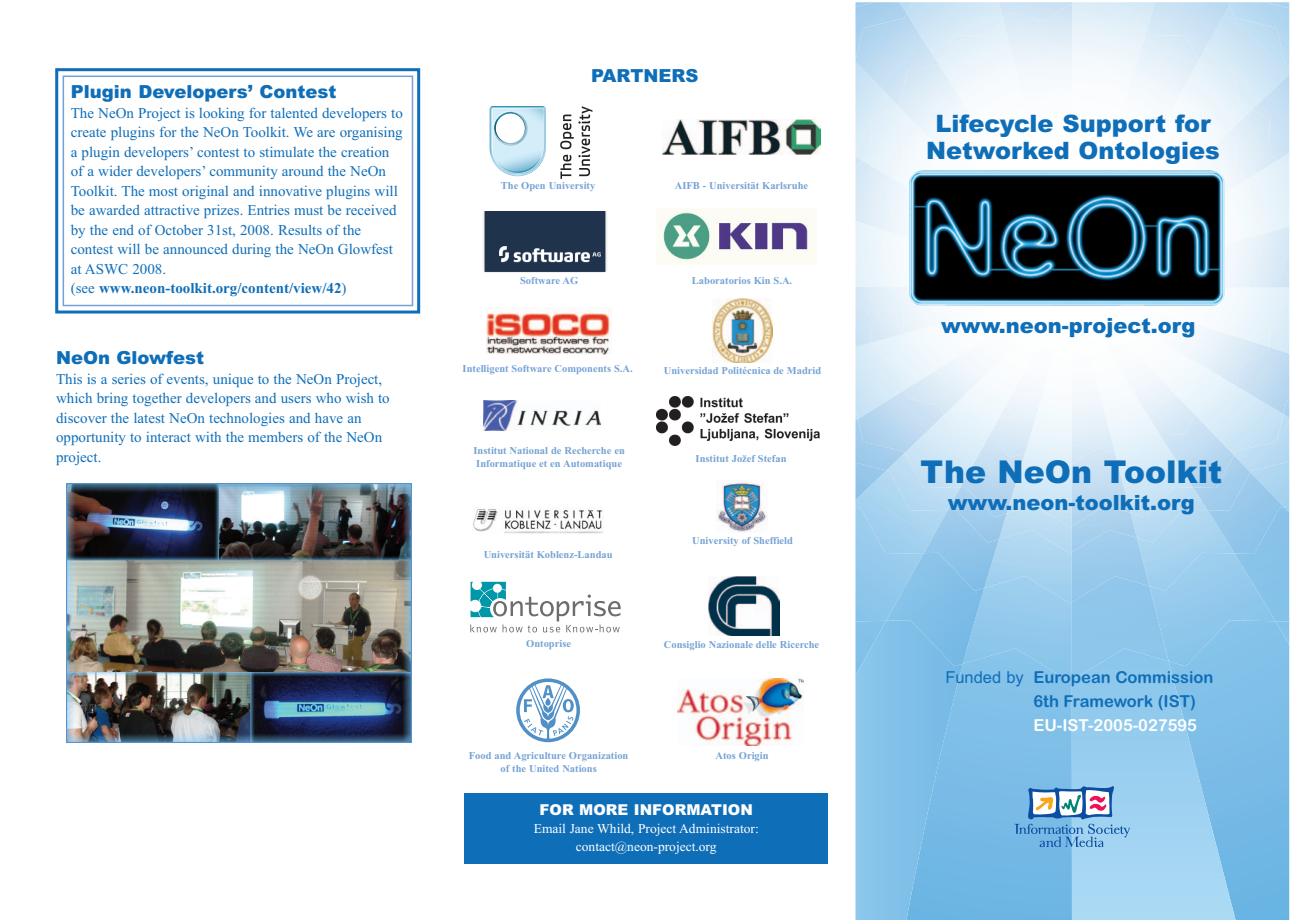
<style>
.page{position:relative;width:1290px;height:920px;background:#fff}
.page>*{position:absolute;margin:0;border:0;box-sizing:border-box;transform-origin:0 0}
.t1{font:900 31.5px "Arial";color:#0f6eb8}
.t2{font:900 24px/27px "Arial";color:#0f6eb8;text-align:center}
.t3{font:900 21px "Arial";color:#0f6eb8}
.t4{font:900 18px "Arial";color:#0f6eb8}
.t5{font:16.5px/24px "Arial Rounded MT Bold";color:#0f6eb8}
.t6{font:16.5px "Arial Rounded MT Bold";color:#fff}
.t7{font:15px/19.5px "Times New Roman";color:#0f6eb8}
.t8{font:900 15px "Arial";color:#fff}
.t9{font:13.5px/18px "Times New Roman";color:#fff;text-align:center}
.t10{font:700 10.5px/12.6px "Times New Roman";color:#75a2d5}
.t11{font:700 10.5px "Helvetica";color:#75a2d5}
.s1{font-weight:700}
.s2{font-family:"Arial"}
</style>
<div class="page">
<svg style="left:963px;top:622px;width:326px;height:297px"></svg>
<svg style="left:1275px;top:622px;width:14px;height:23px"></svg>
<svg style="left:855px;top:622px;width:108px;height:297px"></svg>
<img style="left:855px;top:555px;width:31px;height:67px">
<div style="left:1169px;top:603px;width:72px;height:64px;background:#8dc6eb"></div>
<img style="left:962px;top:603px;width:110px;height:78px">
<div style="left:1072px;top:603px;width:97px;height:45px;background:#8ec6eb"></div>
<img style="left:1235px;top:508px;width:54px;height:114px">
<img style="left:886px;top:555px;width:98px;height:109px">
<img style="left:855px;top:504px;width:69px;height:51px">
<img style="left:1284px;top:504px;width:5px;height:4px">
<img style="left:983px;top:511px;width:252px;height:92px">
<div style="left:1072px;top:543px;width:77px;height:59px;background:#96c8eb"></div>
<img style="left:1207px;top:504px;width:77px;height:50px">
<img style="left:924px;top:511px;width:75px;height:80px">
<img style="left:1284px;top:2px;width:5px;height:50px">
<img style="left:855px;top:470px;width:93px;height:34px">
<img style="left:1241px;top:451px;width:48px;height:53px">
<img style="left:1145px;top:527px;width:48px;height:16px">
<img style="left:906px;top:503px;width:42px;height:8px">
<img style="left:999px;top:527px;width:146px;height:26px">
<div style="left:1072px;top:527px;width:65px;height:25px;background:#a3ceed"></div>
<img style="left:1193px;top:455px;width:57px;height:56px">
<img style="left:855px;top:2px;width:51px;height:11px">
<img style="left:855px;top:108px;width:48px;height:362px">
<img style="left:948px;top:489px;width:59px;height:53px">
<img style="left:906px;top:2px;width:378px;height:52px">
<img style="left:1229px;top:54px;width:60px;height:38px">
<img style="left:1241px;top:414px;width:48px;height:37px">
<img style="left:903px;top:435px;width:48px;height:54px">
<img style="left:1234px;top:414px;width:7px;height:74px">
<img style="left:951px;top:435px;width:242px;height:92px">
<img style="left:1072px;top:465px;width:58px;height:61px">
<img style="left:1159px;top:416px;width:75px;height:72px">
<img style="left:1236px;top:390px;width:53px;height:24px">
<img style="left:1252px;top:74px;width:37px;height:86px">
<img style="left:1147px;top:2px;width:82px;height:54px">
<img style="left:998px;top:2px;width:74px;height:17px">
<img style="left:855px;top:13px;width:83px;height:92px">
<img style="left:855px;top:157px;width:7px;height:4px">
<img style="left:858px;top:435px;width:86px;height:18px">
<img style="left:960px;top:435px;width:65px;height:82px">
<img style="left:937px;top:19px;width:66px;height:45px">
<img style="left:1003px;top:4px;width:144px;height:40px">
<img style="left:862px;top:104px;width:35px;height:57px">
<img style="left:1199px;top:56px;width:51px;height:36px">
<img style="left:1024px;top:380px;width:159px;height:85px">
<img style="left:1072px;top:427px;width:43px;height:37px">
<img style="left:1139px;top:391px;width:57px;height:43px">
<img style="left:1207px;top:335px;width:63px;height:51px">
<img style="left:1262px;top:226px;width:27px;height:62px">
<img style="left:1262px;top:110px;width:15px;height:68px">
<img style="left:1136px;top:30px;width:63px;height:62px">
<img style="left:855px;top:229px;width:134px;height:206px">
<img style="left:897px;top:64px;width:47px;height:65px">
<img style="left:855px;top:161px;width:36px;height:68px">
<img style="left:855px;top:287px;width:22px;height:56px">
<img style="left:905px;top:406px;width:63px;height:9px">
<img style="left:989px;top:406px;width:47px;height:51px">
<img style="left:944px;top:44px;width:212px;height:49px">
<img style="left:891px;top:129px;width:29px;height:49px">
<img style="left:1172px;top:92px;width:90px;height:288px">
<img style="left:1049px;top:401px;width:107px;height:26px">
<img style="left:1172px;top:379px;width:7px;height:13px">
<img style="left:1072px;top:401px;width:33px;height:25px">
<img style="left:1073px;top:370px;width:99px;height:31px">
<img style="left:1074px;top:288px;width:156px;height:80px">
<img style="left:1224px;top:234px;width:38px;height:54px">
<img style="left:1181px;top:134px;width:68px;height:153px">
<img style="left:1072px;top:66px;width:109px;height:105px">
<img style="left:877px;top:229px;width:129px;height:177px">
<img style="left:1012px;top:42px;width:60px;height:129px">
<img style="left:920px;top:93px;width:151px;height:79px">
<img style="left:881px;top:178px;width:30px;height:110px">
<img style="left:886px;top:287px;width:49px;height:46px">
<img style="left:935px;top:305px;width:139px;height:86px">
<img style="left:1006px;top:305px;width:67px;height:116px">
<img style="left:909px;top:171px;width:315px;height:134px;border-radius:16px">
<div style="left:464px;top:793px;width:364px;height:71px;background:#0f6eb8"></div>
<svg style="left:560px;top:106px;width:32px;height:73px"></svg>
<svg style="left:490px;top:106px;width:56px;height:70px"></svg>
<div style="left:660px;top:119px;width:164px;height:38px;background:linear-gradient(to right,#fff,#fff)"></div>
<img style="left:662px;top:120px;width:159px;height:34px">
<img style="left:483px;top:212px;width:124px;height:61px">
<img style="left:713px;top:298px;width:60px;height:65px">
<img style="left:487px;top:307px;width:124px;height:48px">
<img style="left:656px;top:396px;width:163px;height:50px">
<img style="left:677px;top:678px;width:127px;height:68px">
<img style="left:708px;top:577px;width:71px;height:59px">
<svg style="left:516px;top:678px;width:64px;height:64px"></svg>
<img style="left:473px;top:509px;width:131px;height:25px">
<img style="left:484px;top:400px;width:116px;height:30px">
<img style="left:716px;top:481px;width:51px;height:51px">
<svg style="left:470px;top:582px;width:151px;height:50px"></svg>
<svg style="left:1014px;top:648px;width:222px;height:271px"></svg>
<img style="left:657px;top:208px;width:159px;height:56px">
<img style="left:66px;top:484px;width:346px;height:259px">
<div style="left:55px;top:68px;width:365px;height:246px;border:3px solid #0f6eb8"></div>
<div style="left:63px;top:76px;width:350px;height:230px;border:2px solid #75a2d5"></div>
<p class="t4" style="left:71px;top:82px;width:267px">Plugin Developers’ Contest</p>
<p class="t7" style="left:71px;top:103px;width:334px">The NeOn Project is looking for talented developers to create plugins for the NeOn Toolkit. We are organising a plugin developers’ contest to stimulate the creation of a wider developers’ community around the NeOn Toolkit. The most original and innovative plugins will be awarded attractive prizes. Entries must be received by the end of October 31st, 2008. Results of the contest will be announced during the NeOn Glowfest at ASWC 2008.<br>(see <span class="s1">www.neon-toolkit.org/content/view/42</span>)</p>
<p class="t4" style="left:56px;top:348px;width:149px">NeOn Glowfest</p>
<p class="t7" style="left:56px;top:369px;width:335px">This is a series of events, unique to the NeOn Project, which bring together developers and users who wish to discover the latest NeOn technologies and have an opportunity to interact with the members of the NeOn project.</p>
<p class="t4" style="left:591px;top:65px;width:109px">PARTNERS</p>
<p class="t10" style="left:501px;top:179px;width:96px">The Open University</p>
<p class="t10" style="left:675px;top:179px;width:135px">AIFB - Universität Karlsruhe</p>
<p class="t10" style="left:520px;top:274px;width:60px">Software AG</p>
<p class="t10" style="left:692px;top:274px;width:102px">Laboratorios Kin S.A.</p>
<p class="t10" style="left:463px;top:362px;width:172px">Intelligent Software Components S.A.</p>
<p class="t10" style="left:664px;top:364px;width:159px">Universidad Politécnica de Madrid</p>
<p class="t10" style="left:473px;top:444px;width:153px">Institut National de Recherche en<br>Informatique et en Automatique</p>
<p class="t10" style="left:484px;top:548px;width:130px">Universität Koblenz-Landau</p>
<p class="t11" style="left:743px;top:453px;width:5px">˘</p>
<p class="t10" style="left:696px;top:452px;width:92px">Institut Jozef Stefan</p>
<p class="t10" style="left:692px;top:534px;width:102px">University of Sheffield</p>
<p class="t10" style="left:526px;top:637px;width:46px">Ontoprise</p>
<p class="t10" style="left:664px;top:638px;width:157px">Consiglio Nazionale delle Ricerche</p>
<p class="t10" style="left:469px;top:749px;width:161px;text-align:center">Food and Agriculture Organization of the United Nations</p>
<p class="t10" style="left:715px;top:749px;width:55px">Atos Origin</p>
<p class="t8" style="left:540px;top:801px;width:215px">FOR MORE INFORMATION</p>
<p class="t9" style="left:534px;top:819px;width:226px">Email Jane Whild, Project Administrator: contact@neon-project.org</p>
<h2 class="t2" style="left:926px;top:111px;width:295px">Lifecycle Support for<br>Networked Ontologies</h2>
<h3 class="t3" style="left:941px;top:313px;width:256px">www.neon-project.org</h3>
<h1 class="t1" style="left:920px;top:454px;width:303px">The NeOn Toolkit</h1>
<h3 class="t3" style="left:948px;top:491px;width:249px">www.neon-toolkit.org</h3>
<p class="t5" style="left:1033px;top:666px;width:182px;text-indent:-88px"><span class="s2">Funded by</span> European Commission<br>6th Framework (IST)</p>
<p class="t6" style="left:1033px;top:716px;width:165px">EU-IST-2005-027595</p>
</div>
